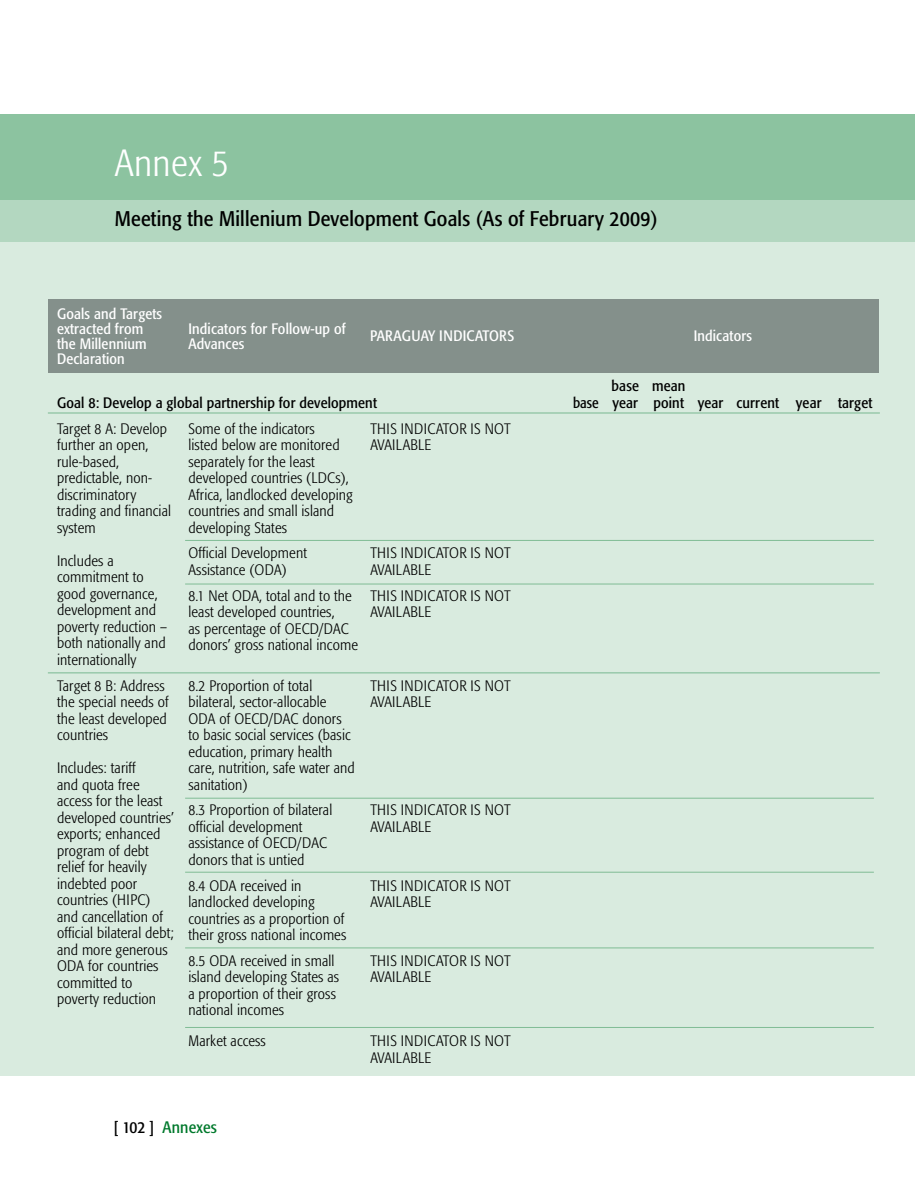
<style>
.page{position:relative;width:915px;height:1191px;background:#fff}
.page>*{position:absolute;margin:0;border:0;box-sizing:border-box;transform-origin:0 0}
.t1{font:300 condensed 37.5px "Formata";letter-spacing:.01em;color:#fff;scale:1.05 1}
.t2{font:condensed 21px "Formata";letter-spacing:.01em;color:#000;scale:1.05 1}
.t3{font:condensed 16.5px "Formata";letter-spacing:.01em;color:#00792c;scale:1.05 1}
.t4{font:300 condensed 15px/16.5px "Formata";letter-spacing:.01em;color:#000;scale:1.05 1}
.t5{font:condensed 15px/15px "Formata";letter-spacing:.01em;color:#fff;scale:1.05 1}
.t6{font:condensed 15px/16.5px "Formata";letter-spacing:.01em;color:#000;scale:1.05 1}
.t7{font:condensed 15px "Formata";letter-spacing:.01em;color:#000}
.s1{color:#000}
</style>
<div class="page">
<div style="left:0;top:115px;width:914px;height:85px;background:#8cc3a0"></div>
<div style="left:0;top:200px;width:914px;height:42px;background:#b3d7c0"></div>
<div style="left:0;top:242px;width:914px;height:834px;background:#d9ebdf"></div>
<div style="left:48px;top:299px;width:830px;height:73px;background:#84908b"></div>
<hr style="left:48px;top:412px;width:831px;height:2px;background:#99c9ab">
<hr style="left:48px;top:672px;width:831px;height:1px;background:#99c9ab">
<hr style="left:185px;top:540px;width:688px;height:1px;background:#80bc95">
<hr style="left:185px;top:584px;width:688px;height:1px;background:#80bc95">
<hr style="left:185px;top:798px;width:688px;height:1px;background:#80bc95">
<hr style="left:185px;top:872px;width:688px;height:1px;background:#80bc95">
<hr style="left:185px;top:947px;width:688px;height:1px;background:#80bc95">
<hr style="left:185px;top:1027px;width:688px;height:1px;background:#80bc95">
<h1 class="t1" style="left:115px;top:141px;width:110px">Annex 5</h1>
<h2 class="t2" style="left:115px;top:207px;width:518px">Meeting the Millenium Development Goals (As of February 2009)</h2>
<p class="t5" style="left:57px;top:306px;width:102px">Goals and Targets extracted from the Millennium<br>Declaration</p>
<p class="t5" style="left:188px;top:321px;width:151px">Indicators for Follow-up of<br>Advances</p>
<p class="t5" style="left:370px;top:329px;width:138px">PARAGUAY INDICATORS</p>
<p class="t5" style="left:693px;top:329px;width:57px">Indicators</p>
<p class="t6" style="left:57px;top:394px;width:306px">Goal 8: Develop a global partnership for development</p>
<p class="t7" style="left:573px;top:394px;width:27px">base</p>
<p class="t4" style="left:57px;top:420px;width:110px">Target 8 A: Develop further an open, rule-based, predictable, non&shy;discriminatory trading and financial system</p>
<p class="t4" style="left:57px;top:552px;width:106px">Includes a commitment to good governance, development and poverty reduction – both nationally and internationally</p>
<p class="t4" style="left:57px;top:677px;width:108px">Target 8 B: Address the special needs of the least developed countries</p>
<p class="t4" style="left:57px;top:759px;width:113px">Includes: tariff<br>and quota free access for the least developed countries’ exports; enhanced program of debt relief for heavily indebted poor countries (HIPC) and cancellation of official bilateral debt; and more generous<br>ODA for countries committed to poverty reduction</p>
<p class="t4" style="left:188px;top:420px;width:158px">Some of the indicators<br>listed below are monitored separately for the least developed countries (LDCs),<br>Africa, landlocked developing countries and small island developing States</p>
<p class="t4" style="left:370px;top:420px;width:135px">THIS INDICATOR IS NOT<br>AVAILABLE</p>
<p class="t4" style="left:188px;top:545px;width:114px">Official Development<br>Assistance (ODA)</p>
<p class="t4" style="left:370px;top:545px;width:135px">THIS INDICATOR IS NOT<br>AVAILABLE</p>
<p class="t4" style="left:188px;top:587px;width:163px">8.1 Net ODA, total and to the least developed countries,<br>as percentage of OECD/DAC donors’ gross national income</p>
<p class="t4" style="left:370px;top:587px;width:135px">THIS INDICATOR IS NOT<br>AVAILABLE</p>
<p class="t4" style="left:188px;top:677px;width:160px">8.2 Proportion of total bilateral, sector-allocable<br>ODA of OECD/DAC donors to basic social services (basic education, primary health care, nutrition, safe water and sanitation)</p>
<p class="t4" style="left:370px;top:677px;width:135px">THIS INDICATOR IS NOT<br>AVAILABLE</p>
<p class="t4" style="left:188px;top:802px;width:138px">8.3 Proportion of bilateral official development assistance of OECD/DAC donors that is untied</p>
<p class="t4" style="left:370px;top:802px;width:135px">THIS INDICATOR IS NOT<br>AVAILABLE</p>
<p class="t4" style="left:188px;top:877px;width:152px">8.4 ODA received in landlocked developing countries as a proportion of their gross national incomes</p>
<p class="t4" style="left:370px;top:877px;width:135px">THIS INDICATOR IS NOT<br>AVAILABLE</p>
<p class="t4" style="left:188px;top:952px;width:145px">8.5 ODA received in small island developing States as a proportion of their gross national incomes</p>
<p class="t4" style="left:370px;top:952px;width:135px">THIS INDICATOR IS NOT<br>AVAILABLE</p>
<p class="t4" style="left:188px;top:1033px;width:75px">Market access</p>
<p class="t4" style="left:370px;top:1033px;width:135px">THIS INDICATOR IS NOT<br>AVAILABLE</p>
<p class="t6" style="left:611px;top:378px;width:28px">base year</p>
<p class="t6" style="left:651px;top:378px;width:211px">mean<br>point year current year target</p>
<p class="t3" style="left:114px;top:1117px;width:100px"><span class="s1">[ 102 ]</span> Annexes</p>
</div>
